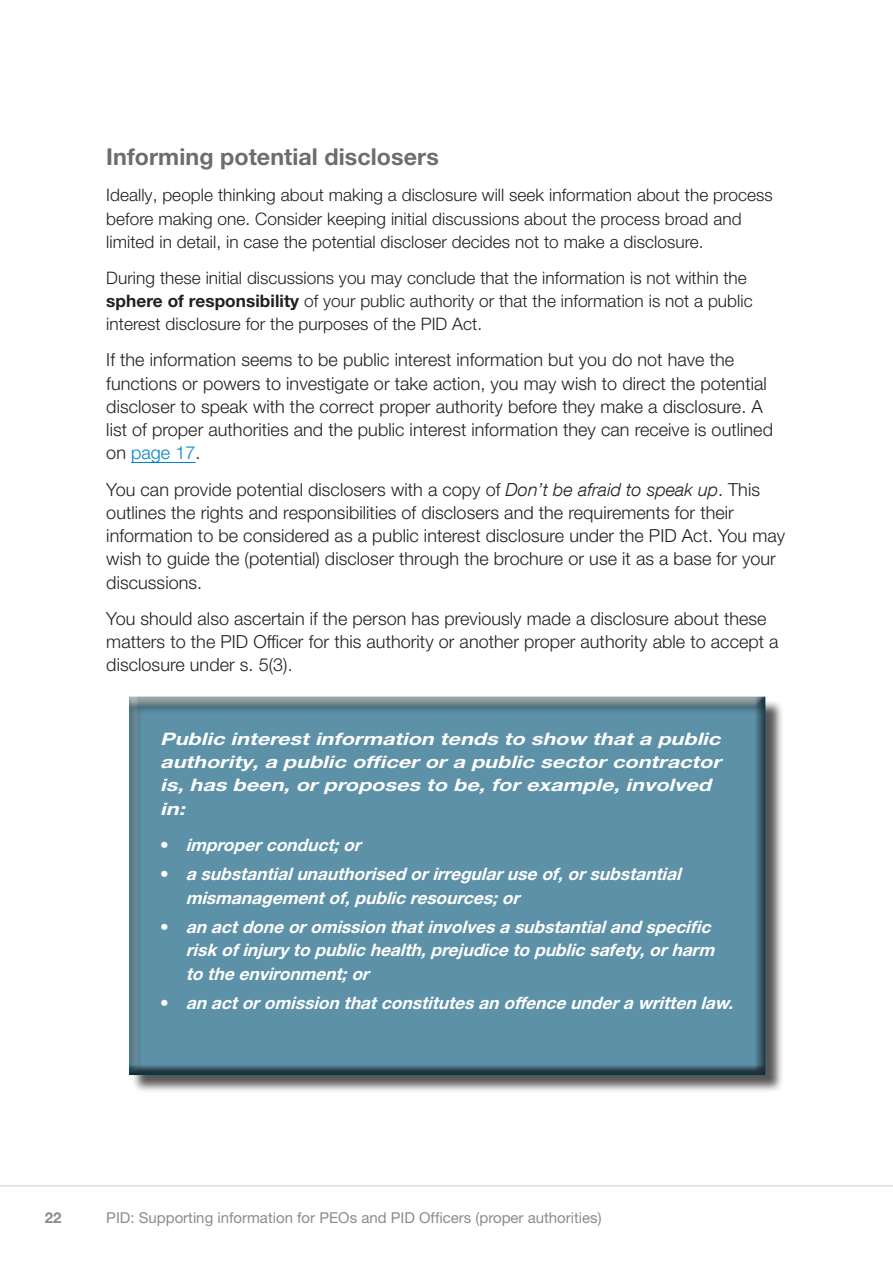
<style>
.page{position:relative;width:893px;height:1263px;background:#fff}
.page>*{position:absolute;margin:0;border:0;box-sizing:border-box;transform-origin:0 0}
.PSC_Heading_2{font:700 23.25px "Helvetica Neue LT Pro";letter-spacing:.005em;color:#6c6d70}
.PSC_Body{font:300 18px/23.2px "Helvetica Neue LT Pro";letter-spacing:.005em;color:#231f20}
.PSC_Body-2{font:300 17.25px/23.2px "Helvetica Neue LT Pro";letter-spacing:.005em;color:#231f20}
.t1{font:italic 700 17.25px/23.2px "Helvetica Neue LT Pro";color:#fff}
.t2{font:italic 700 17.25px/23.2px "Helvetica Neue LT Pro";color:#fff;scale:1.25 1}
.t3{font:15px "Helvetica Neue LT Pro";color:#8a8c8f}
.t4{font:700 15px "Helvetica Neue LT Pro";color:#8a8c8f}
.s1{font-weight:700}
.s2{color:#0084ca}
.s3{font-family:"Helvetica Neue LT Com";font-style:italic}
.s4{font-weight:300;font-style:normal}
</style>
<div class="page">
<hr style="left:0;top:1185px;width:893px;height:1px;background:#dcdddf">
<hr style="left:131px;top:462px;width:65px;height:1px;background:#0084ca">
<div style="left:131px;top:699px;width:653px;height:394px;background:#231f20;opacity:.75"></div>
<div style="left:128px;top:697px;width:639px;height:379px;background:#231f20;opacity:.75"></div>
<h2 class="PSC_Heading_2" style="left:106px;top:142px;width:334px">Informing potential disclosers</h2>
<p class="PSC_Body-2" style="left:106px;top:183px;width:668px">Ideally, people thinking about making a disclosure will seek information about the process before making one. Consider keeping initial discussions about the process broad and limited in detail, in case the potential discloser decides not to make a disclosure.</p>
<p class="PSC_Body-2" style="left:106px;top:266px;width:648px">During these initial discussions you may conclude that the information is not within the <span class="s1">sphere of responsibility</span> of your public authority or that the information is not a public interest disclosure for the purposes of the PID Act.</p>
<p class="PSC_Body" style="left:106px;top:348px;width:668px">If the information seems to be public interest information but you do not have the functions or powers to investigate or take action, you may wish to direct the potential discloser to speak with the correct proper authority before they make a disclosure. A list of proper authorities and the public interest information they can receive is outlined on <span class="s2">page 17</span>.</p>
<p class="PSC_Body" style="left:106px;top:477px;width:680px">You can provide potential disclosers with a copy of <span class="s3">Don’t be afraid to speak up</span>. This outlines the rights and responsibilities of disclosers and the requirements for their information to be considered as a public interest disclosure under the PID Act. You may wish to guide the (potential) discloser through the brochure or use it as a base for your discussions.</p>
<p class="PSC_Body" style="left:106px;top:606px;width:674px">You should also ascertain if the person has previously made a disclosure about these matters to the PID Officer for this authority or another proper authority able to accept a disclosure under s. 5(3).</p>
<p class="t2" style="left:160px;top:727px;width:454px">Public interestinformation tends to show thata public authority,a public officerora public sectorcontractor is,has been,orproposes to be,forexample,involved in:</p>
<p class="t1" style="left:160px;top:832px;width:207px"><span class="s4">•</span> improperconduct;or</p>
<p class="t1" style="left:186px;top:862px;width:502px;text-indent:-26px"><span class="s4">•</span> asubstantialunauthorised orirregularuseof,orsubstantial mismanagementof,publicresources;or</p>
<p class="t1" style="left:186px;top:915px;width:535px;text-indent:-26px"><span class="s4">•</span> an actdoneoromission thatinvolvesasubstantialand specific riskofinjury to publichealth,prejudiceto publicsafety,orharm to theenvironment;or</p>
<p class="t1" style="left:160px;top:991px;width:580px"><span class="s4">•</span> an actoromission thatconstitutesan offenceunderawritten law.</p>
<p class="t4" style="left:45px;top:1208px;width:18px">22</p>
<p class="t3" style="left:106px;top:1208px;width:497px">PID: Supporting information for PEOs and PID Officers (proper authorities)</p>
</div>
